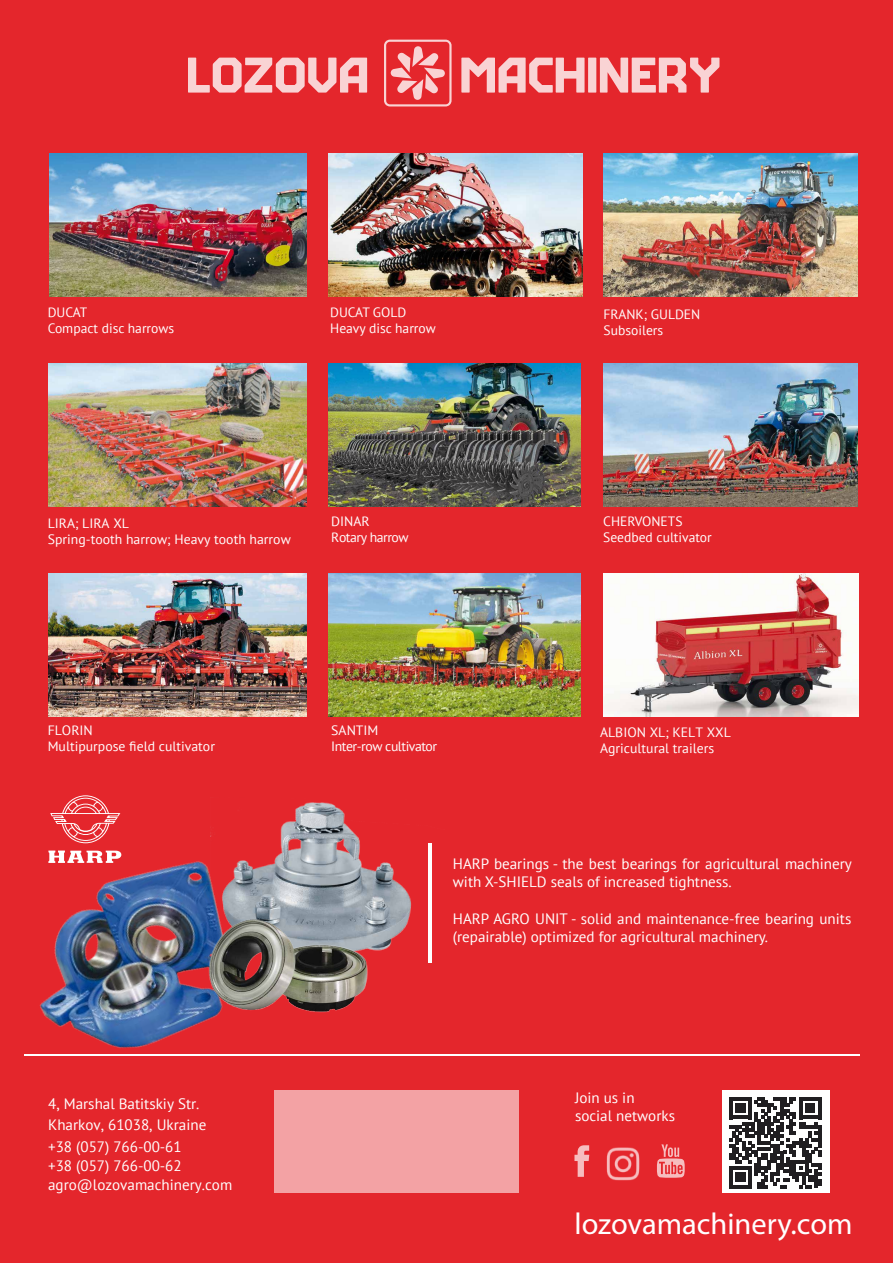
<style>
.page{position:relative;width:893px;height:1263px;background:#e4262c}
.page>*{position:absolute;margin:0;border:0;box-sizing:border-box;transform-origin:0 0}
.t1{font:30.3px "Myriad Pro";color:#fff}
.t2{font:15px/18px "PT Sans";color:#fff}
.t3{font:13.5px/16.2px "PT Sans";color:#fff}
.t4{font:13.5px/16.2px "PT Sans";letter-spacing:-.035em;color:#fff}
</style>
<div class="page">
<svg style="left:384px;top:40px;width:68px;height:66px"></svg>
<svg style="left:188px;top:58px;width:179px;height:35px"></svg>
<svg style="left:461px;top:58px;width:124px;height:35px"></svg>
<div style="left:588px;top:58px;width:8px;height:35px;background:#f9d3d4"></div>
<svg style="left:600px;top:58px;width:119px;height:35px"></svg>
<hr style="left:25px;top:1054px;width:835px;height:1px;background:#fff">
<svg style="left:574px;top:1145px;width:15px;height:32px"></svg>
<svg style="left:657px;top:1144px;width:28px;height:34px"></svg>
<div style="left:722px;top:1090px;width:108px;height:102px;background:#fff"></div>
<svg style="left:729px;top:1097px;width:92px;height:91px"></svg>
<img style="left:24px;top:835px;width:286px;height:221px">
<img style="left:211px;top:802px;width:221px;height:161px">
<img style="left:207px;top:916px;width:164px;height:98px">
<hr style="left:428px;top:843px;width:4px;height:119px;background:#fff">
<svg style="left:50px;top:795px;width:70px;height:48px"></svg>
<svg style="left:48px;top:850px;width:75px;height:13px"></svg>
<div style="left:274px;top:1090px;width:245px;height:102px;background:#f3a2a4"></div>
<img style="left:604px;top:574px;width:254px;height:142px">
<img style="left:329px;top:574px;width:251px;height:142px">
<img style="left:49px;top:574px;width:258px;height:142px">
<img style="left:603px;top:364px;width:254px;height:142px">
<img style="left:329px;top:364px;width:251px;height:142px">
<img style="left:49px;top:364px;width:258px;height:142px">
<img style="left:604px;top:154px;width:254px;height:142px">
<img style="left:49px;top:154px;width:258px;height:142px">
<img style="left:329px;top:154px;width:254px;height:142px">
<img style="left:606px;top:1147px;width:34px;height:34px">
<p class="t3" style="left:48px;top:304px;width:128px">DUCAT<br>Compact disc harrows</p>
<p class="t3" style="left:330px;top:304px;width:107px">DUCAT GOLD<br>Heavy disc harrow</p>
<p class="t3" style="left:604px;top:306px;width:98px">FRANK; GULDEN<br>Subsoilers</p>
<p class="t3" style="left:48px;top:515px;width:245px">LIRA; LIRA XL<br>Spring-tooth harrow; Heavy tooth harrow</p>
<p class="t4" style="left:331px;top:513px;width:79px">DINAR<br>Rotary harrow</p>
<p class="t3" style="left:603px;top:513px;width:110px">CHERVONETS<br>Seedbed cultivator</p>
<p class="t3" style="left:48px;top:721px;width:169px">FLORIN<br>Multipurpose field cultivator</p>
<p class="t2" style="left:48px;top:1093px;width:160px;line-height:21px">4, Marshal Batitskiy Str.<br>Kharkov, 61038, Ukraine</p>
<p class="t2" style="left:48px;top:1138px;width:135px">+38 (057) 766-00-61 +38 (057) 766-00-62</p>
<p class="t2" style="left:48px;top:1175px;width:186px">agro@lozovamachinery.com</p>
<p class="t4" style="left:331px;top:721px;width:107px">SANTIM<br>Inter-row cultivator</p>
<p class="t3" style="left:600px;top:723px;width:132px">ALBION XL; KELT XXL<br>Agricultural trailers</p>
<p class="t2" style="left:453px;top:855px;width:400px">HARP bearings - the best bearings for agricultural machinery with X-SHIELD seals of increased tightness.</p>
<p class="t2" style="left:453px;top:909px;width:400px">HARP AGRO UNIT - solid and maintenance-free bearing units (repairable) optimized for agricultural machinery.</p>
<p class="t2" style="left:575px;top:1088px;width:102px">Join us in social networks</p>
<h1 class="t1" style="left:574px;top:1205px;width:280px">lozovamachinery.com</h1>
</div>
